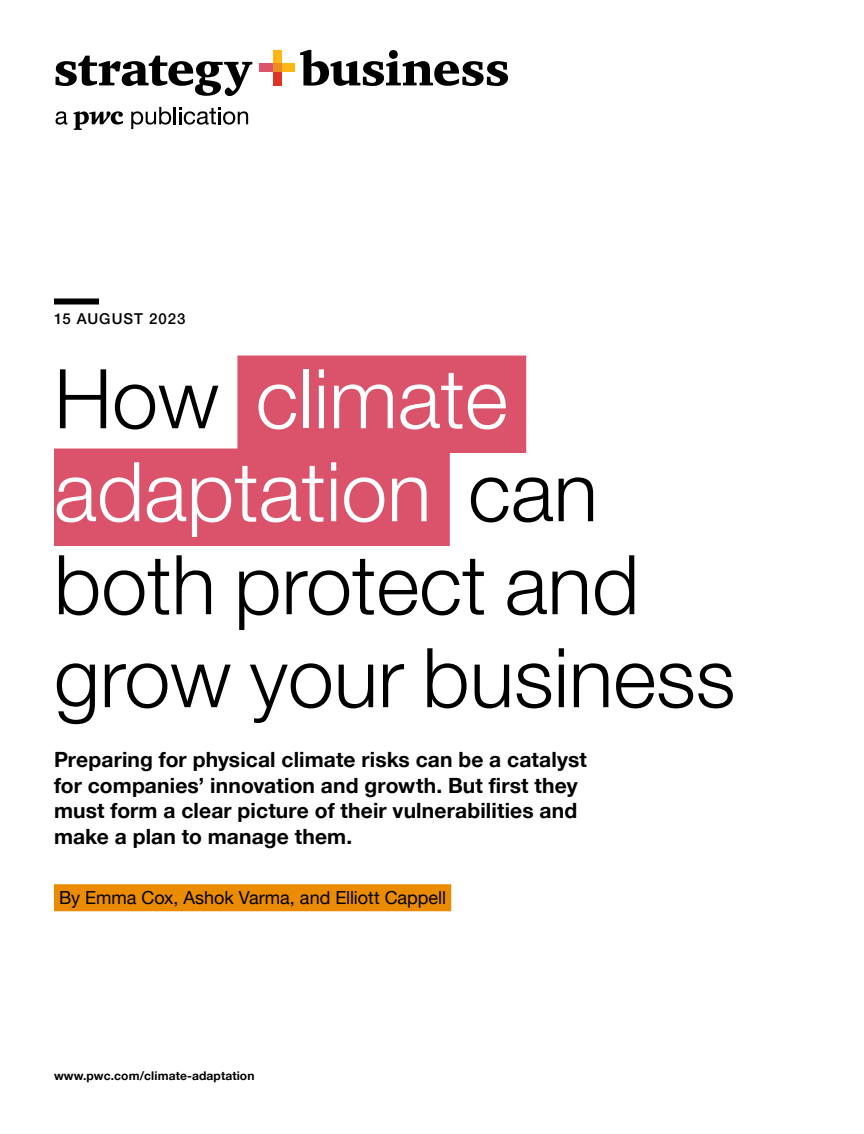
<style>
.page{position:relative;width:864px;height:1134px;background:#fff}
.page>*{position:absolute;margin:0;border:0;box-sizing:border-box;transform-origin:0 0}
.t1{font:300 82.5px/93px "Helvetica Neue LT Pro";color:#000}
.t2{font:700 21px/25.5px "Helvetica Neue LT Pro";letter-spacing:.005em;color:#000}
.t3{font:18px "Helvetica Neue LT Pro";color:#000}
.t4{font:500 15px "Helvetica Neue LT Pro";letter-spacing:.065em;color:#000}
.t5{font:700 12px "Helvetica Neue LT Pro";letter-spacing:.01em;color:#000}
.s1{color:#fff}
</style>
<div class="page">
<div style="left:281px;top:64px;width:14px;height:8px;background:#fdb614"></div>
<div style="left:273px;top:50px;width:8px;height:14px;background:#fdb614"></div>
<div style="left:273px;top:72px;width:8px;height:13px;background:#df3326"></div>
<div style="left:259px;top:64px;width:14px;height:8px;background:#db546a"></div>
<div style="left:273px;top:64px;width:8px;height:8px;background:#ea8c23"></div>
<svg style="left:56px;top:56px;width:196px;height:40px"></svg>
<svg style="left:300px;top:50px;width:208px;height:36px"></svg>
<svg style="left:74px;top:111px;width:49px;height:19px"></svg>
<svg style="left:56px;top:111px;width:11px;height:14px"></svg>
<svg style="left:131px;top:107px;width:117px;height:22px"></svg>
<div style="left:237px;top:356px;width:289px;height:97px;background:#db536a"></div>
<div style="left:54px;top:449px;width:396px;height:97px;background:#db536a"></div>
<div style="left:54px;top:884px;width:397px;height:27px;background:#eb8c00"></div>
<div style="left:54px;top:298px;width:45px;height:6px;background:#000"></div>
<p class="t4" style="left:54px;top:310px;width:133px">15 AUGUST 2023</p>
<h1 class="t1" style="left:54px;top:351px;width:683px">How <span class="s1">climate adaptation</span> can both protect and grow your business</h1>
<p class="t2" style="left:54px;top:747px;width:534px">Preparing for physical climate risks can be a catalyst for companies’ innovation and growth. But first they must form a clear picture of their vulnerabilities and make a plan to manage them.</p>
<p class="t3" style="left:59px;top:886px;width:389px">By Emma Cox, Ashok Varma, and Elliott Cappell</p>
<p class="t5" style="left:54px;top:1068px;width:202px">www.pwc.com/climate-adaptation</p>
</div>
